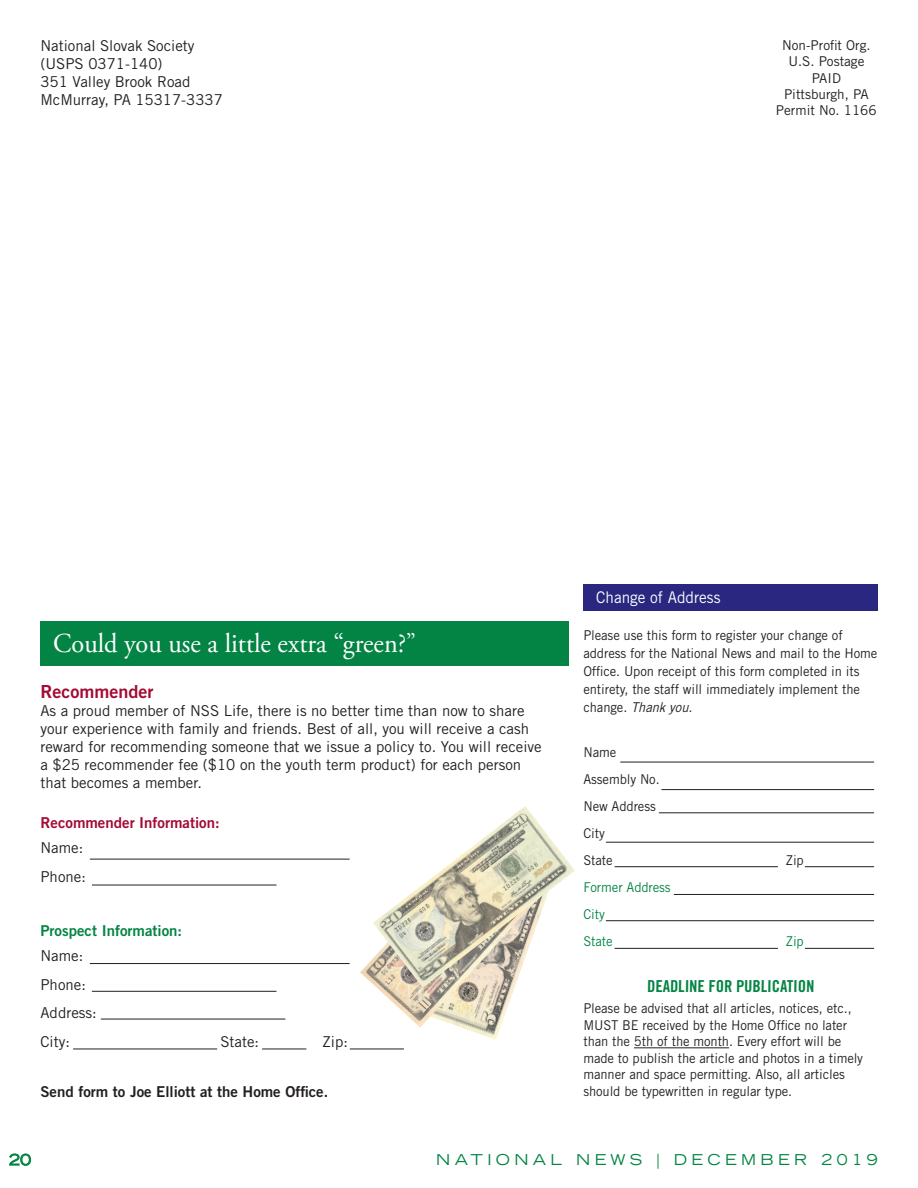
<style>
.page{position:relative;width:918px;height:1188px;background:#fff}
.page>*{position:absolute;margin:0;border:0;box-sizing:border-box;transform-origin:0 0}
.t1{font:27.3px "Adobe Garamond Pro";color:#fff;scale:.96 1}
.t2{font:18px "Trade Gothic LT Std Bd 2";color:#a30a34}
.t3{font:16.5px "Trade Gothic LT Std Bd Cn 20";color:#048444}
.t4{font:16.05px "Trade Gothic LT Std";color:#fff;scale:.95 1}
.t5{font:15px/18px "Trade Gothic LT Std";color:#231f20}
.t6{font:15px "Trade Gothic LT Std Bd 2";color:#231f20}
.t7{font:expanded 15px "Trade Gothic LT Std";letter-spacing:.29em;color:#048444}
.t8{font:15px "Trade Gothic LT Std Bd 2";color:#a30a34}
.t9{font:15px "Trade Gothic LT Std Bd 2";color:#048444}
.t10{font:13.5px/16.5px "Trade Gothic LT Std";color:#231f20;scale:.95 1}
.t11{font:13.5px/16.2px "Trade Gothic LT Std";color:#231f20;text-align:center}
.t12{font:13.5px/27px "Trade Gothic LT Std";color:#048444;scale:.95 1}
.s1{font-style:italic}
</style>
<div class="page">
<div style="left:40px;top:621px;width:529px;height:44px;background:#048444"></div>
<hr style="left:90px;top:859px;width:260px;height:1px;background:#231f20">
<hr style="left:92px;top:885px;width:184px;height:1px;background:#231f20">
<hr style="left:90px;top:963px;width:260px;height:1px;background:#231f20">
<hr style="left:92px;top:991px;width:184px;height:1px;background:#231f20">
<hr style="left:101px;top:1019px;width:184px;height:1px;background:#231f20">
<hr style="left:73px;top:1049px;width:144px;height:1px;background:#231f20">
<hr style="left:262px;top:1049px;width:44px;height:1px;background:#231f20">
<hr style="left:350px;top:1049px;width:54px;height:1px;background:#231f20">
<img style="left:463px;top:1028px;width:37px;height:12px">
<img style="left:360px;top:958px;width:154px;height:70px">
<img style="left:373px;top:806px;width:202px;height:182px">
<svg style="left:9px;top:1153px;width:22px;height:13px"></svg>
<div style="left:583px;top:584px;width:295px;height:26px;background:#292780"></div>
<hr style="left:634px;top:1047px;width:95px;height:1px;background:#231f20">
<hr style="left:620px;top:762px;width:254px;height:1px;background:#231f20">
<hr style="left:661px;top:789px;width:213px;height:1px;background:#231f20">
<hr style="left:659px;top:812px;width:215px;height:1px;background:#231f20">
<hr style="left:606px;top:842px;width:268px;height:1px;background:#231f20">
<hr style="left:615px;top:866px;width:163px;height:1px;background:#231f20">
<hr style="left:805px;top:866px;width:69px;height:1px;background:#231f20">
<hr style="left:674px;top:894px;width:200px;height:1px;background:#231f20">
<hr style="left:606px;top:920px;width:268px;height:1px;background:#231f20">
<hr style="left:615px;top:948px;width:163px;height:1px;background:#231f20">
<hr style="left:805px;top:948px;width:69px;height:1px;background:#231f20">
<p class="t5" style="left:40px;top:37px;width:184px">National Slovak Society (USPS 0371-140)<br>351 Valley Brook Road<br>McMurray, PA 15317-3337</p>
<p class="t11" style="left:776px;top:37px;width:102px">Non-Profit Org.<br>U.S. Postage<br>PAID<br>Pittsburgh, PA<br>Permit No. 1166</p>
<h1 class="t1" style="left:53px;top:627px;width:379px">Could you use a little extra “green?”</h1>
<h2 class="t2" style="left:40px;top:681px;width:115px">Recommender</h2>
<p class="t5" style="left:40px;top:702px;width:503px">As a proud member of NSS Life, there is no better time than now to share your experience with family and friends. Best of all, you will receive a cash reward for recommending someone that we issue a policy to. You will receive a $25 recommender fee ($10 on the youth term product) for each person that becomes a member.</p>
<p class="t8" style="left:40px;top:813px;width:181px">Recommender Information:</p>
<p class="t5" style="left:40px;top:834px;width:47px;line-height:28.5px">Name:<br>Phone:</p>
<p class="t9" style="left:40px;top:921px;width:143px">Prospect Information:</p>
<p class="t5" style="left:40px;top:942px;width:58px;line-height:28.5px">Name:<br>Phone:<br>Address:<br>City:</p>
<p class="t5" style="left:220px;top:1032px;width:40px">State:</p>
<p class="t5" style="left:322px;top:1032px;width:27px">Zip:</p>
<p class="t6" style="left:40px;top:1082px;width:289px">Send form to Joe Elliott at the Home Office.</p>
<p class="t4" style="left:596px;top:587px;width:132px">Change of Address</p>
<p class="t10" style="left:583px;top:626px;width:311px;line-height:18px">Please use this form to register your change of address for the National News and mail to the Home Office. Upon receipt of this form completed in its entirety, the staff will immediately implement the change. <span class="s1">Thank you.</span></p>
<p class="t10" style="left:583px;top:739px;width:82px;line-height:27px">Name<br>Assembly No.<br>New Address<br>City<br>State</p>
<p class="t10" style="left:786px;top:852px;width:21px">Zip</p>
<p class="t12" style="left:583px;top:874px;width:94px">Former Address<br>City<br>State</p>
<p class="t12" style="left:786px;top:928px;width:21px">Zip</p>
<p class="t3" style="left:647px;top:977px;width:169px">DEADLINE FOR PUBLICATION</p>
<p class="t10" style="left:583px;top:1000px;width:296px">Please be advised that all articles, notices, etc., MUST BE received by the Home Office no later than the 5th of the month. Every effort will be made to publish the article and photos in a timely manner and space permitting. Also, all articles should be typewritten in regular type.</p>
<p class="t7" style="left:9px;top:1150px;width:24px">20</p>
<p class="t7" style="left:436px;top:1150px;width:443px">NATIONAL NEWS | DECEMBER 2019</p>
</div>
